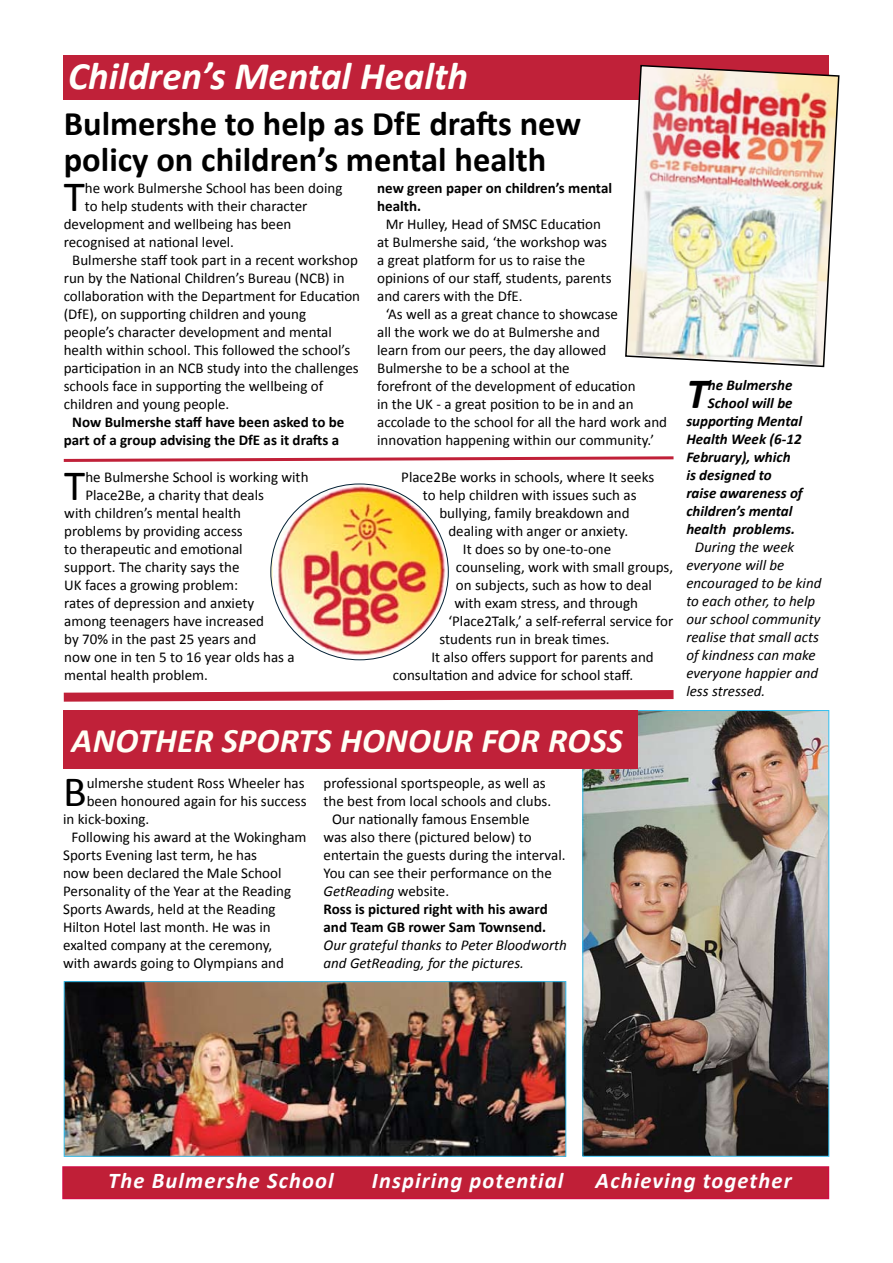
<style>
.page{position:relative;width:893px;height:1263px;background:#fff}
.page>*{position:absolute;margin:0;border:0;box-sizing:border-box;transform-origin:0 0}
.t1{font:43.35px "Calibri";color:#000}
.t2{font:italic 700 43.35px "Calibri";color:#000}
.t3{font:italic 700 39px "Calibri";color:#fffffb}
.t4{font:700 34.5px/36px "Calibri";color:#000}
.t5{font:italic 700 34.5px "Calibri";letter-spacing:.005em;color:#fffef5}
.t6{font:italic 700 22.5px "Calibri";letter-spacing:.05em;color:#fdfeff}
.t7{font:15px "Calibri";color:#000}
.t8{font:italic 15px/18px "Calibri";color:#000}
.t9{font:700 15px/18px "Calibri";color:#000;text-align:center}
.t10{font:italic 700 15px "Calibri";color:#000}
.s1{font-style:normal}
</style>
<div class="page">
<div style="left:63px;top:1167px;width:765px;height:31px;background:#c01f37"></div>
<div style="left:62px;top:1166px;width:767px;height:33px;border:2px solid #ce0f42"></div>
<div style="left:64px;top:55px;width:765px;height:45px;background:#c02139"></div>
<svg style="left:63px;top:690px;width:611px;height:12px"></svg>
<img style="left:625px;top:64px;width:215px;height:304px">
<img style="left:273px;top:484px;width:175px;height:175px">
<svg style="left:63px;top:456px;width:611px;height:6px"></svg>
<img style="left:584px;top:712px;width:243px;height:443px">
<div style="left:582px;top:710px;width:247px;height:447px;border:1px solid #35c0f1"></div>
<img style="left:66px;top:983px;width:498px;height:172px">
<div style="left:64px;top:981px;width:502px;height:176px;border:1px solid #35c0f1"></div>
<div style="left:63px;top:710px;width:574px;height:58px;background:#c02139"></div>
<h2 class="t3" style="left:68px;top:52px;width:402px">Children’s Mental Health</h2>
<h3 class="t4" style="left:64px;top:104px;width:519px">Bulmershe to help as DfE drafts new policy on children’s mental health</h3>
<h1 class="t1" style="left:64px;top:169px;width:23px">T</h1>
<p class="t7" style="left:85px;top:178px;width:259px">he work Bulmershe School has been doing</p>
<p class="t7" style="left:85px;top:196px;width:224px">to help students with their character</p>
<p class="t7" style="left:64px;top:214px;width:229px">development and wellbeing has been</p>
<p class="t7" style="left:64px;top:232px;width:172px">recognised at national level.</p>
<p class="t7" style="left:72px;top:251px;width:287px">Bulmershe staff took part in a recent workshop</p>
<p class="t7" style="left:64px;top:269px;width:282px">run by the National Children’s Bureau (NCB) in</p>
<p class="t7" style="left:64px;top:287px;width:298px">collaboration with the Department for Education</p>
<p class="t7" style="left:64px;top:305px;width:244px">(DfE), on supporting children and young</p>
<p class="t7" style="left:64px;top:323px;width:270px">people’s character development and mental</p>
<p class="t7" style="left:64px;top:341px;width:288px">health within school. This followed the school’s</p>
<p class="t7" style="left:64px;top:359px;width:297px">participation in an NCB study into the challenges</p>
<p class="t7" style="left:64px;top:377px;width:261px">schools face in supporting the wellbeing of</p>
<p class="t7" style="left:64px;top:395px;width:167px">children and young people.</p>
<p class="t9" style="left:64px;top:412px;width:282px">Now Bulmershe staff have been asked to be part of a group advising the DfE as it drafts a</p>
<h1 class="t1" style="left:64px;top:458px;width:23px">T</h1>
<p class="t7" style="left:85px;top:467px;width:225px">he Bulmershe School is working with</p>
<p class="t7" style="left:85px;top:485px;width:180px">Place2Be, a charity that deals</p>
<p class="t7" style="left:64px;top:503px;width:178px">with children’s mental health</p>
<p class="t7" style="left:64px;top:521px;width:180px">problems by providing access</p>
<p class="t7" style="left:64px;top:539px;width:180px">to therapeutic and emotional</p>
<p class="t7" style="left:64px;top:557px;width:177px">support. The charity says the</p>
<p class="t7" style="left:64px;top:575px;width:175px">UK faces a growing problem:</p>
<p class="t7" style="left:64px;top:593px;width:191px">rates of depression and anxiety</p>
<p class="t7" style="left:64px;top:611px;width:201px">among teenagers have increased</p>
<p class="t7" style="left:64px;top:629px;width:193px">by 70% in the past 25 years and</p>
<p class="t7" style="left:64px;top:647px;width:232px">now one in ten 5 to 16 year olds has a</p>
<p class="t7" style="left:64px;top:665px;width:145px">mental health problem.</p>
<p class="t9" style="left:377px;top:178px;width:236px;text-align:left">new green paper on children’s mental health.</p>
<p class="t7" style="left:386px;top:214px;width:217px">Mr Hulley, Head of SMSC Education</p>
<p class="t7" style="left:377px;top:232px;width:231px">at Bulmershe said, ‘the workshop was</p>
<p class="t7" style="left:377px;top:250px;width:210px">a great platform for us to raise the</p>
<p class="t7" style="left:377px;top:268px;width:236px">opinions of our staff, students, parents</p>
<p class="t7" style="left:377px;top:286px;width:147px">and carers with the DfE.</p>
<p class="t7" style="left:386px;top:304px;width:234px">‘As well as a great chance to showcase</p>
<p class="t7" style="left:377px;top:322px;width:224px">all the work we do at Bulmershe and</p>
<p class="t7" style="left:377px;top:340px;width:231px">learn from our peers, the day allowed</p>
<p class="t7" style="left:377px;top:358px;width:194px">Bulmershe to be a school at the</p>
<p class="t7" style="left:377px;top:376px;width:260px">forefront of the development of education</p>
<p class="t7" style="left:377px;top:394px;width:258px">in the UK - a great position to be in and an</p>
<p class="t7" style="left:377px;top:412px;width:291px">accolade to the school for all the hard work and</p>
<p class="t7" style="left:377px;top:430px;width:278px">innovation happening within our community.’</p>
<p class="t7" style="left:401px;top:467px;width:255px">Place2Be works in schools, where It seeks</p>
<p class="t7" style="left:423px;top:485px;width:215px">to help children with issues such as</p>
<p class="t7" style="left:439px;top:503px;width:192px">bullying, family breakdown and</p>
<p class="t7" style="left:448px;top:521px;width:181px">dealing with anger or anxiety.</p>
<p class="t7" style="left:463px;top:539px;width:150px">It does so by one-to-one</p>
<p class="t7" style="left:456px;top:557px;width:219px">counseling, work with small groups,</p>
<p class="t7" style="left:456px;top:575px;width:198px">on subjects, such as how to deal</p>
<p class="t7" style="left:454px;top:593px;width:185px">with exam stress, and through</p>
<p class="t7" style="left:448px;top:611px;width:226px">‘Place2Talk,’ a self-referral service for</p>
<p class="t7" style="left:439px;top:629px;width:172px">students run in break times.</p>
<p class="t7" style="left:431px;top:647px;width:224px">It also offers support for parents and</p>
<p class="t7" style="left:393px;top:665px;width:242px">consultation and advice for school staff.</p>
<p class="t10" style="left:708px;top:375px;width:86px">he Bulmershe</p>
<p class="t10" style="left:708px;top:393px;width:86px">School will be</p>
<p class="t10" style="left:686px;top:411px;width:117px">supporting Mental</p>
<p class="t10" style="left:686px;top:429px;width:117px">Health Week (6-12</p>
<p class="t10" style="left:686px;top:447px;width:106px">February), which</p>
<p class="t10" style="left:686px;top:465px;width:87px">is designed to</p>
<p class="t10" style="left:686px;top:483px;width:118px">raise awareness of</p>
<p class="t10" style="left:686px;top:501px;width:108px">children’s mental</p>
<p class="t10" style="left:686px;top:519px;width:110px">health problems.</p>
<p class="t8" style="left:686px;top:537px;width:137px;text-indent:9px">During the week everyone will be encouraged to be kind to each other, to help our school community realise that small acts of kindness can make everyone happier and less stressed.</p>
<h1 class="t2" style="left:686px;top:366px;width:23px">T</h1>
<h3 class="t5" style="left:72px;top:719px;width:553px">ANOTHER SPORTS HONOUR FOR ROSS</h3>
<h1 class="t1" style="left:63px;top:765px;width:25px">B</h1>
<p class="t7" style="left:87px;top:774px;width:219px">ulmershe student Ross Wheeler has</p>
<p class="t7" style="left:87px;top:792px;width:221px">been honoured again for his success</p>
<p class="t7" style="left:63px;top:810px;width:88px">in kick-boxing.</p>
<p class="t7" style="left:72px;top:828px;width:236px">Following his award at the Wokingham</p>
<p class="t7" style="left:63px;top:846px;width:195px">Sports Evening last term, he has</p>
<p class="t7" style="left:63px;top:864px;width:220px">now been declared the Male School</p>
<p class="t7" style="left:63px;top:882px;width:229px">Personality of the Year at the Reading</p>
<p class="t7" style="left:63px;top:900px;width:214px">Sports Awards, held at the Reading</p>
<p class="t7" style="left:63px;top:918px;width:209px">Hilton Hotel last month. He was in</p>
<p class="t7" style="left:63px;top:936px;width:211px">exalted company at the ceremony,</p>
<p class="t7" style="left:63px;top:954px;width:222px">with awards going to Olympians and</p>
<p class="t7" style="left:324px;top:774px;width:224px">professional sportspeople, as well as</p>
<p class="t7" style="left:324px;top:792px;width:229px">the best from local schools and clubs.</p>
<p class="t7" style="left:332px;top:810px;width:199px">Our nationally famous Ensemble</p>
<p class="t7" style="left:324px;top:828px;width:209px">was also there (pictured below) to</p>
<p class="t7" style="left:324px;top:846px;width:243px">entertain the guests during the interval.</p>
<p class="t7" style="left:324px;top:864px;width:230px">You can see their performance on the</p>
<p class="t8" style="left:324px;top:881px;width:127px">GetReading <span class="s1">website.</span></p>
<p class="t9" style="left:324px;top:899px;width:226px">Ross is pictured right with his award</p>
<p class="t9" style="left:324px;top:917px;width:224px">and Team GB rower Sam Townsend.</p>
<p class="t8" style="left:324px;top:935px;width:245px">Our grateful thanks to Peter Bloodworth and GetReading, for the pictures.</p>
<h3 class="t6" style="left:108px;top:1167px;width:227px">The Bulmershe School</h3>
<h3 class="t6" style="left:372px;top:1167px;width:193px">Inspiring potential</h3>
<h3 class="t6" style="left:596px;top:1167px;width:198px">Achieving together</h3>
</div>
